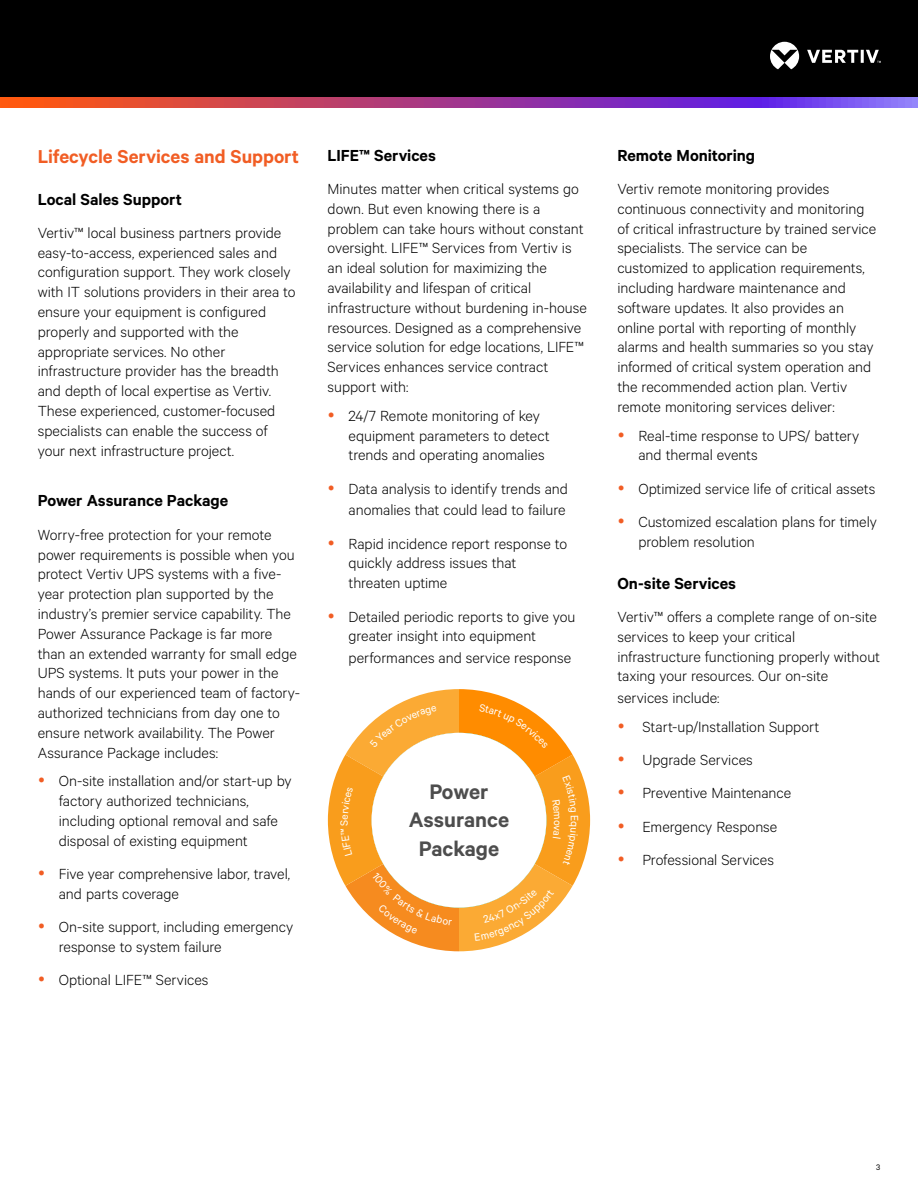
<style>
.page{position:relative;width:918px;height:1188px;background:#fff}
.page>*{position:absolute;margin:0;border:0;box-sizing:border-box;transform-origin:0 0}
.t1{font:600 23.7px/28.3px "Calibre";color:#4d4d4d;text-align:center}
.t2{font:600 21px "Calibre";color:#f15d24}
.t3{font:600 18px "Calibre";color:#000}
.t4{font:300 16.5px/19.8px "Calibre";color:#000}
.t5{font:11.85px "Calibre";color:#fff}
.t6{font:9px "Calibre";color:#000}
</style>
<div class="page">
<div style="left:0;top:0;width:918px;height:108px;background:#000"></div>
<svg style="left:770px;top:42px;width:111px;height:27px"></svg>
<svg style="left:0;top:98px;width:918px;height:10px;background:#a73f8c"></svg>
<svg style="left:328px;top:689px;width:262px;height:262px"></svg>
<p class="t2" style="left:38px;top:144px;width:263px">Lifecycle Services and Support</p>
<p class="t3" style="left:38px;top:188px;width:146px">Local Sales Support</p>
<p class="t4" style="left:38px;top:222px;width:259px">Vertiv™ local business partners provide easy-to-access, experienced sales and configuration support. They work closely with IT solutions providers in their area to ensure your equipment is configured properly and supported with the appropriate services. No other infrastructure provider has the breadth and depth of local expertise as Vertiv.<br>These experienced, customer-focused specialists can enable the success of your next infrastructure project.</p>
<p class="t3" style="left:38px;top:490px;width:192px">Power Assurance Package</p>
<p class="t4" style="left:38px;top:524px;width:264px">Worry-free protection for your remote power requirements is possible when you protect Vertiv UPS systems with a five&shy;year protection plan supported by the industry’s premier service capability. The Power Assurance Package is far more than an extended warranty for small edge UPS systems. It puts your power in the hands of our experienced team of factory&shy;authorized technicians from day one to ensure network availability. The Power Assurance Package includes:</p>
<p class="t4" style="left:59px;top:771px;width:234px">On-site installation and/or start-up by factory authorized technicians, including optional removal and safe disposal of existing equipment</p>
<p class="t4" style="left:59px;top:863px;width:233px">Five year comprehensive labor, travel, and parts coverage</p>
<p class="t4" style="left:59px;top:916px;width:236px">On-site support, including emergency response to system failure</p>
<p class="t4" style="left:59px;top:970px;width:151px">Optional LIFE™ Services</p>
<p class="t3" style="left:328px;top:144px;width:110px">LIFE™ Services</p>
<p class="t4" style="left:328px;top:178px;width:261px">Minutes matter when critical systems go down. But even knowing there is a problem can take hours without constant oversight. LIFE™ Services from Vertiv is an ideal solution for maximizing the availability and lifespan of critical infrastructure without burdening in-house resources. Designed as a comprehensive service solution for edge locations, LIFE™ Services enhances service contract support with:</p>
<p class="t4" style="left:349px;top:405px;width:203px">24/7 Remote monitoring of key equipment parameters to detect trends and operating anomalies</p>
<p class="t4" style="left:349px;top:477px;width:221px;line-height:21.6px">Data analysis to identify trends and anomalies that could lead to failure</p>
<p class="t4" style="left:349px;top:533px;width:220px">Rapid incidence report response to quickly address issues that threaten uptime</p>
<p class="t4" style="left:349px;top:606px;width:228px">Detailed periodic reports to give you greater insight into equipment</p>
<p class="t4" style="left:349px;top:647px;width:224px">performances and service response</p>
<p class="t5" style="left:337px;top:826px;width:8px;rotate:-90deg">S</p>
<h1 class="t1" style="left:409px;top:776px;width:102px">Power<br>Assurance<br>Package</h1>
<p class="t3" style="left:617px;top:144px;width:139px">Remote Monitoring</p>
<p class="t4" style="left:617px;top:178px;width:260px">Vertiv remote monitoring provides continuous connectivity and monitoring of critical infrastructure by trained service specialists. The service can be customized to application requirements, including hardware maintenance and software updates. It also provides an online portal with reporting of monthly alarms and health summaries so you stay informed of critical system operation and the recommended action plan. Vertiv remote monitoring services deliver:</p>
<p class="t4" style="left:638px;top:425px;width:222px">Real-time response to UPS/ battery and thermal events</p>
<p class="t4" style="left:638px;top:471px;width:240px;line-height:33.3px">Optimized service life of critical assets<br>Customized escalation plans for timely</p>
<p class="t4" style="left:638px;top:531px;width:118px">problem resolution</p>
<p class="t3" style="left:617px;top:572px;width:120px">On-site Services</p>
<p class="t4" style="left:617px;top:606px;width:264px">Vertiv™ offers a complete range of on-site services to keep your critical infrastructure functioning properly without taxing your resources. Our on-site</p>
<p class="t4" style="left:642px;top:683px;width:178px;line-height:28.8px;text-indent:-25px">services include:<br>Start-up/Installation Support</p>
<p class="t4" style="left:642px;top:743px;width:150px;line-height:33.3px">Upgrade Services<br>Preventive Maintenance<br>Emergency Response<br>Professional Services</p>
<p class="t6" style="left:876px;top:1162px;width:6px">3</p>
</div>
